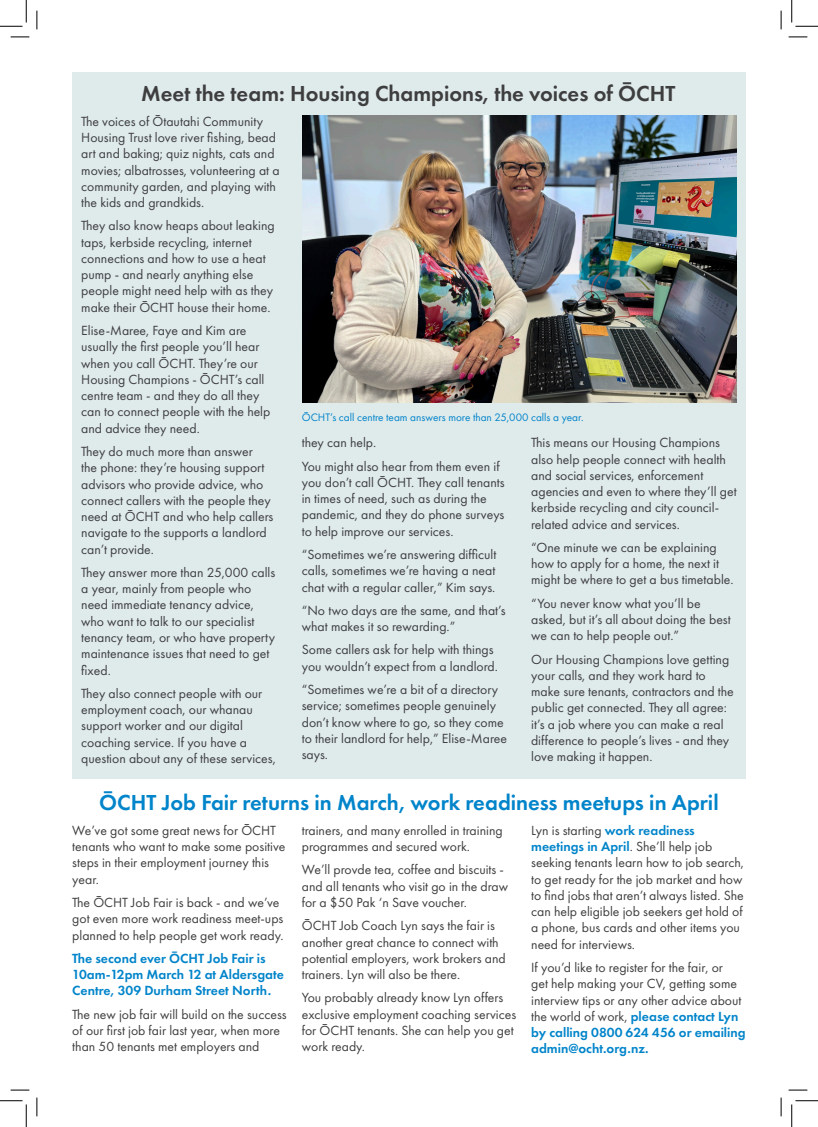
<style>
.page{position:relative;width:818px;height:1127px;background:#fff}
.page>*{position:absolute;margin:0;border:0;box-sizing:border-box;transform-origin:0 0}
.t1{font:600 22.5px "Futura PT";color:#0084ca}
.HEADING_LEFT_-_DG_18{font:600 22.5px "Futura PT";color:#3e3e3f}
.BODY_COPY_-_Darkest_Grey_11{font:13.75px/16.2px "Futura PT";color:#3e3e3f}
.BODY_COPY_-_Darkest_Grey_11-2{font:600 13.75px/16.2px "Futura PT";color:#0084ca}
.CAPTION_-_Blue{font:11.25px "Futura PT";color:#0084ca}
.s1{font-weight:600;color:#0084ca}
</style>
<div class="page">
<div style="left:72px;top:72px;width:674px;height:706px;background:#dfeaeb"></div>
<img style="left:302px;top:116px;width:434px;height:286px">
<svg style="left:11px;top:36px;width:18px;height:2px"></svg>
<svg style="left:788px;top:36px;width:19px;height:2px"></svg>
<svg style="left:11px;top:1089px;width:18px;height:1px"></svg>
<svg style="left:788px;top:1089px;width:19px;height:1px"></svg>
<svg style="left:36px;top:11px;width:2px;height:18px"></svg>
<svg style="left:36px;top:1097px;width:2px;height:18px"></svg>
<svg style="left:780px;top:11px;width:2px;height:18px"></svg>
<svg style="left:780px;top:1097px;width:2px;height:18px"></svg>
<svg style="left:0;top:0;width:27px;height:27px"></svg>
<svg style="left:0;top:1100px;width:27px;height:26px"></svg>
<svg style="left:791px;top:0;width:27px;height:27px"></svg>
<svg style="left:791px;top:1100px;width:27px;height:26px"></svg>
<p class="HEADING_LEFT_-_DG_18" style="left:141px;top:79px;width:536px">Meet the team: Housing Champions, the voices of ŌCHT</p>
<p class="BODY_COPY_-_Darkest_Grey_11" style="left:81px;top:113px;width:200px">The voices of Ōtautahi Community Housing Trust love river fishing, bead art and baking; quiz nights, cats and movies; albatrosses, volunteering at a community garden, and playing with the kids and grandkids.</p>
<p class="BODY_COPY_-_Darkest_Grey_11" style="left:81px;top:217px;width:195px">They also know heaps about leaking taps, kerbside recycling, internet connections and how to use a heat pump - and nearly anything else people might need help with as they make their ŌCHT house their home.</p>
<p class="BODY_COPY_-_Darkest_Grey_11" style="left:81px;top:322px;width:191px">Elise-Maree, Faye and Kim are usually the first people you’ll hear when you call ŌCHT. They’re our<br>Housing Champions - ŌCHT’s call centre team - and they do all they can to connect people with the help and advice they need.</p>
<p class="BODY_COPY_-_Darkest_Grey_11" style="left:81px;top:443px;width:194px">They do much more than answer<br>the phone: they’re housing support advisors who provide advice, who connect callers with the people they need at ŌCHT and who help callers navigate to the supports a landlord can’t provide.</p>
<p class="BODY_COPY_-_Darkest_Grey_11" style="left:81px;top:564px;width:196px">They answer more than 25,000 calls a year, mainly from people who need immediate tenancy advice, who want to talk to our specialist tenancy team, or who have property maintenance issues that need to get fixed.</p>
<p class="BODY_COPY_-_Darkest_Grey_11" style="left:81px;top:685px;width:196px">They also connect people with our employment coach, our whanau support worker and our digital coaching service. If you have a question about any of these services,</p>
<p class="CAPTION_-_Blue" style="left:302px;top:410px;width:283px">ŌCHT’s call centre team answers more than 25,000 calls a year.</p>
<p class="BODY_COPY_-_Darkest_Grey_11" style="left:302px;top:434px;width:76px">they can help.</p>
<p class="BODY_COPY_-_Darkest_Grey_11" style="left:302px;top:457px;width:204px">You might also hear from them even if you don’t call ŌCHT. They call tenants in times of need, such as during the pandemic, and they do phone surveys to help improve our services.</p>
<p class="BODY_COPY_-_Darkest_Grey_11" style="left:302px;top:546px;width:196px;text-align:justify">“Sometimes we’re answering difficult calls, sometimes we’re having a neat chat with a regular caller,” Kim says.</p>
<p class="BODY_COPY_-_Darkest_Grey_11" style="left:302px;top:602px;width:205px">“No two days are the same, and that’s what makes it so rewarding.”</p>
<p class="BODY_COPY_-_Darkest_Grey_11" style="left:302px;top:641px;width:198px">Some callers ask for help with things you wouldn’t expect from a landlord.</p>
<p class="BODY_COPY_-_Darkest_Grey_11" style="left:302px;top:681px;width:207px">“Sometimes we’re a bit of a directory service; sometimes people genuinely don’t know where to go, so they come to their landlord for help,” Elise-Maree says.</p>
<p class="BODY_COPY_-_Darkest_Grey_11" style="left:531px;top:434px;width:207px">This means our Housing Champions also help people connect with health and social services, enforcement agencies and even to where they’ll get kerbside recycling and city council&shy;related advice and services.</p>
<p class="BODY_COPY_-_Darkest_Grey_11" style="left:531px;top:539px;width:204px">“One minute we can be explaining how to apply for a home, the next it might be where to get a bus timetable.</p>
<p class="BODY_COPY_-_Darkest_Grey_11" style="left:531px;top:595px;width:201px">“You never know what you’ll be asked, but it’s all about doing the best we can to help people out.”</p>
<p class="BODY_COPY_-_Darkest_Grey_11" style="left:531px;top:650px;width:204px">Our Housing Champions love getting your calls, and they work hard to make sure tenants, contractors and the public get connected. They all agree: it’s a job where you can make a real difference to people’s lives - and they love making it happen.</p>
<p class="t1" style="left:99px;top:788px;width:621px">ŌCHT Job Fair returns in March, work readiness meetups in April</p>
<p class="BODY_COPY_-_Darkest_Grey_11" style="left:72px;top:821px;width:215px">We’ve got some great news for ŌCHT tenants who want to make some positive steps in their employment journey this year.</p>
<p class="BODY_COPY_-_Darkest_Grey_11" style="left:72px;top:893px;width:213px">The ŌCHT Job Fair is back - and we’ve got even more work readiness meet-ups planned to help people get work ready.</p>
<p class="BODY_COPY_-_Darkest_Grey_11-2" style="left:72px;top:949px;width:213px">The second ever ŌCHT Job Fair is<br>10am-12pm March 12 at Aldersgate<br>Centre, 309 Durham Street North.</p>
<p class="BODY_COPY_-_Darkest_Grey_11" style="left:72px;top:1005px;width:216px">The new job fair will build on the success of our first job fair last year, when more than 50 tenants met employers and</p>
<p class="BODY_COPY_-_Darkest_Grey_11" style="left:302px;top:821px;width:202px">trainers, and many enrolled in training programmes and secured work.</p>
<p class="BODY_COPY_-_Darkest_Grey_11" style="left:302px;top:861px;width:208px">We’ll provde tea, coffee and biscuits - and all tenants who visit go in the draw for a $50 Pak ‘n Save voucher.</p>
<p class="BODY_COPY_-_Darkest_Grey_11" style="left:302px;top:917px;width:205px">ŌCHT Job Coach Lyn says the fair is another great chance to connect with potential employers, work brokers and trainers. Lyn will also be there.</p>
<p class="BODY_COPY_-_Darkest_Grey_11" style="left:302px;top:989px;width:216px">You probably already know Lyn offers exclusive employment coaching services for ŌCHT tenants. She can help you get work ready.</p>
<p class="BODY_COPY_-_Darkest_Grey_11" style="left:531px;top:821px;width:214px">Lyn is starting <span class="s1">work readiness meetings in April</span>. She’ll help job seeking tenants learn how to job search, to get ready for the job market and how to find jobs that aren’t always listed. She can help eligible job seekers get hold of a phone, bus cards and other items you need for interviews.</p>
<p class="BODY_COPY_-_Darkest_Grey_11" style="left:531px;top:958px;width:216px">If you’d like to register for the fair, or<br>get help making your CV, getting some interview tips or any other advice about the world of work, <span class="s1">please contact Lyn by calling 0800 624 456 or emailing admin@ocht.org.nz.</span></p>
</div>
